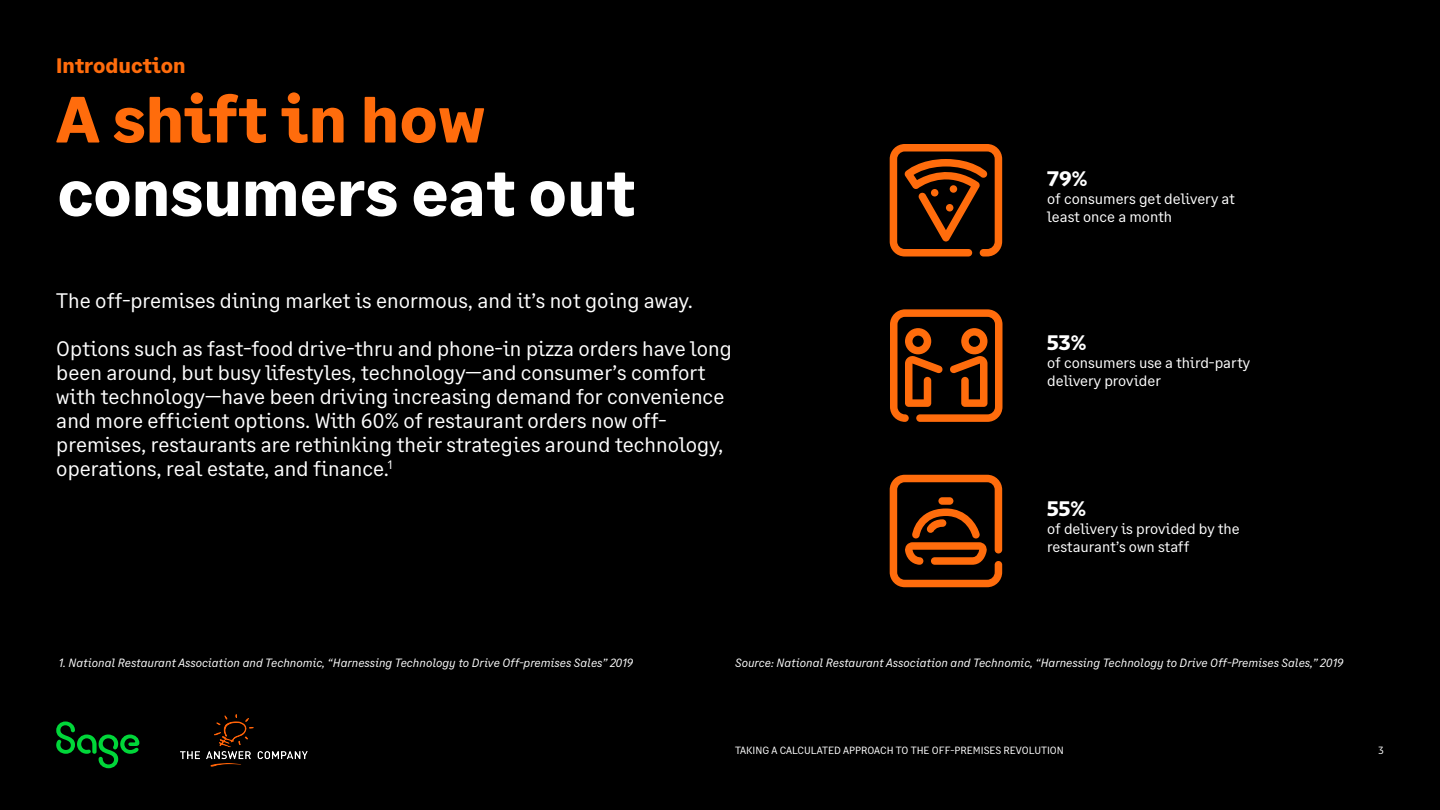
<style>
.page{position:relative;width:1440px;height:810px;background:#000}
.page>*{position:absolute;margin:0;border:0;box-sizing:border-box;transform-origin:0 0}
.t1{font:700 65.25px "Sage Text";color:#fff}
.t2{font:700 65.25px "Sage Text";color:#ff6c0c}
.t3{font:21px/24px "Sage Text";color:#fff}
.t4{font:700 21px "Sage Text";color:#ff6c0c}
.t5{font:700 21px "Sage Text";color:#fff}
.t6{font:15px/18px "Sage Text";color:#fff}
.t7{font:italic 12px "Sage Text";color:#fff}
.t8{font:10.5px "Sage Text";color:#fff}
</style>
<div class="page">
<svg style="left:890px;top:144px;width:112px;height:112px"></svg>
<svg style="left:890px;top:309px;width:112px;height:113px"></svg>
<svg style="left:890px;top:475px;width:112px;height:112px"></svg>
<svg style="left:56px;top:722px;width:83px;height:46px"></svg>
<img style="left:180px;top:715px;width:127px;height:51px">
<p class="t4" style="left:56px;top:53px;width:131px">Introduction</p>
<h1 class="t2" style="left:56px;top:79px;width:431px">A shift in how</h1>
<h1 class="t1" style="left:57px;top:152px;width:579px">consumers eat out</h1>
<p class="t3" style="left:56px;top:289px;width:638px">The off-premises dining market is enormous, and it’s not going away.</p>
<p class="t3" style="left:56px;top:337px;width:677px">Options such as fast-food drive-thru and phone-in pizza orders have long been around, but busy lifestyles, technology—and consumer’s comfort with technology—have been driving increasing demand for convenience and more efficient options. With 60% of restaurant orders now off&shy;premises, restaurants are rethinking their strategies around technology, operations, real estate, and finance.<sup>1</sup></p>
<p class="t5" style="left:1047px;top:165px;width:42px">79%</p>
<p class="t6" style="left:1047px;top:190px;width:189px">of consumers get delivery at least once a month</p>
<p class="t5" style="left:1047px;top:329px;width:41px">53%</p>
<p class="t6" style="left:1047px;top:354px;width:204px">of consumers use a third-party delivery provider</p>
<p class="t5" style="left:1047px;top:496px;width:40px">55%</p>
<p class="t6" style="left:1047px;top:520px;width:194px">of delivery is provided by the restaurant’s own staff</p>
<p class="t7" style="left:59px;top:655px;width:576px">1. National Restaurant Association and Technomic, “Harnessing Technology to Drive Off-premises Sales” 2019</p>
<p class="t7" style="left:735px;top:655px;width:610px">Source: National Restaurant Association and Technomic, “Harnessing Technology to Drive Off-Premises Sales,” 2019</p>
<p class="t8" style="left:735px;top:744px;width:330px">TAKING A CALCULATED APPROACH TO THE OFF-PREMISES REVOLUTION</p>
<p class="t8" style="left:1378px;top:744px;width:7px">3</p>
</div>
